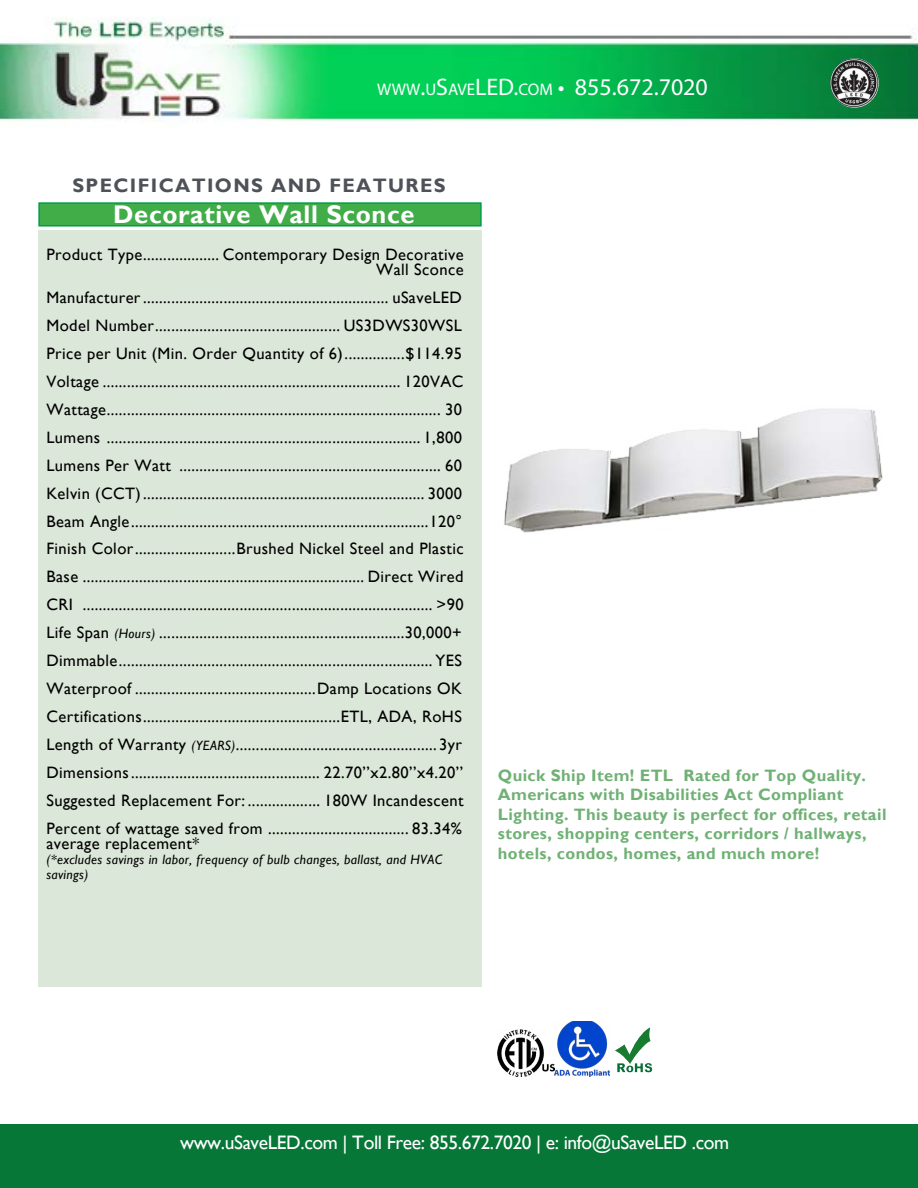
<style>
.page{position:relative;width:918px;height:1188px;background:#fff}
.page>*{position:absolute;margin:0;border:0;box-sizing:border-box;transform-origin:0 0}
.t1{font:700 25.5px "Gill Sans";letter-spacing:.025em;color:#fff}
.t2{font:24px "Myriad Pro";color:#fff}
.t3{font:19.5px "Gill Sans";letter-spacing:-.02em;color:#fff}
.t4{font:700 19.5px "Gill Sans";letter-spacing:.07em;color:#4e5158}
.t5{font:16.5px/27.9px "Gill Sans";letter-spacing:.025em;color:#000;text-align:right}
.t6{font:700 16.5px/19.5px "Gill Sans";letter-spacing:.025em;color:#70b175}
.t7{font:italic 13.5px/15px "Gill Sans";letter-spacing:.025em;color:#000}
.s1{font-size:16.8px}
.s2{font-style:italic;font-size:13.5px}
</style>
<div class="page">
<div style="left:38px;top:230px;width:444px;height:757px;background:#dbe7d8"></div>
<div style="left:38px;top:202px;width:444px;height:25px;background:#41ad49;border:2px solid #019c49"></div>
<div style="left:0;top:1124px;width:918px;height:64px;background:#067737"></div>
<img style="left:0;top:17px;width:918px;height:105px">
<img style="left:830px;top:58px;width:49px;height:50px;border-radius:25px">
<img style="left:504px;top:409px;width:379px;height:124px">
<img style="left:615px;top:1028px;width:38px;height:45px">
<img style="left:498px;top:1030px;width:57px;height:47px">
<img style="left:555px;top:1021px;width:55px;height:56px">
<h2 class="t2" style="left:377px;top:72px;width:332px"><span class="s1">WWW</span>.<span class="s1">U</span>S<span class="s1">AVE</span>LED.<span class="s1">COM</span> • 855.672.7020</h2>
<p class="t4" style="left:72px;top:173px;width:375px">SPECIFICATIONS AND FEATURES</p>
<h1 class="t1" style="left:113px;top:199px;width:303px">Decorative Wall Sconce</h1>
<p class="t5" style="left:46px;top:247px;width:419px;line-height:15px">Product Type................... Contemporary Design Decorative<br>Wall Sconce</p>
<p class="t5" style="left:46px;top:284px;width:419px;text-align:justify">Manufacturer............................................................. uSaveLED Model Number.............................................. US3DWS30WSL Price per Unit (Min. Order Quantity of 6)...............$114.95<br>Voltage .......................................................................... 120VAC Wattage................................................................................... 30<br>Lumens .............................................................................. 1,800<br>Lumens Per Watt ................................................................. 60<br>Kelvin (CCT)...................................................................... 3000<br>Beam Angle..........................................................................120° Finish Color.........................Brushed Nickel Steel and Plastic Base ...................................................................... Direct Wired CRI ....................................................................................... &gt;90<br>Life Span <span class="s2">(Hours)</span> .............................................................30,000+ Dimmable.............................................................................. YES Waterproof .............................................Damp Locations OK Certifications.................................................ETL, ADA, RoHS Length of Warranty <span class="s2">(YEARS)</span>.................................................. 3yr Dimensions............................................... 22.70’’x2.80’’x4.20’’ Suggested Replacement For: .................. 180W Incandescent Percent of wattage saved from ................................... 83.34%</p>
<p class="t5" style="left:46px;top:830px;width:154px">average replacement*</p>
<p class="t7" style="left:46px;top:852px;width:397px">(*excludes savings in labor, frequency of bulb changes, ballast, and HVAC savings)</p>
<p class="t6" style="left:498px;top:766px;width:390px">Quick Ship Item! ETL Rated for Top Quality.<br>Americans with Disabilities Act Compliant Lighting. This beauty is perfect for offices, retail stores, shopping centers, corridors / hallways, hotels, condos, homes, and much more!</p>
<p class="t3" style="left:180px;top:1131px;width:551px">www.uSaveLED.com | Toll Free: 855.672.7020 | e: info@uSaveLED .com</p>
</div>
